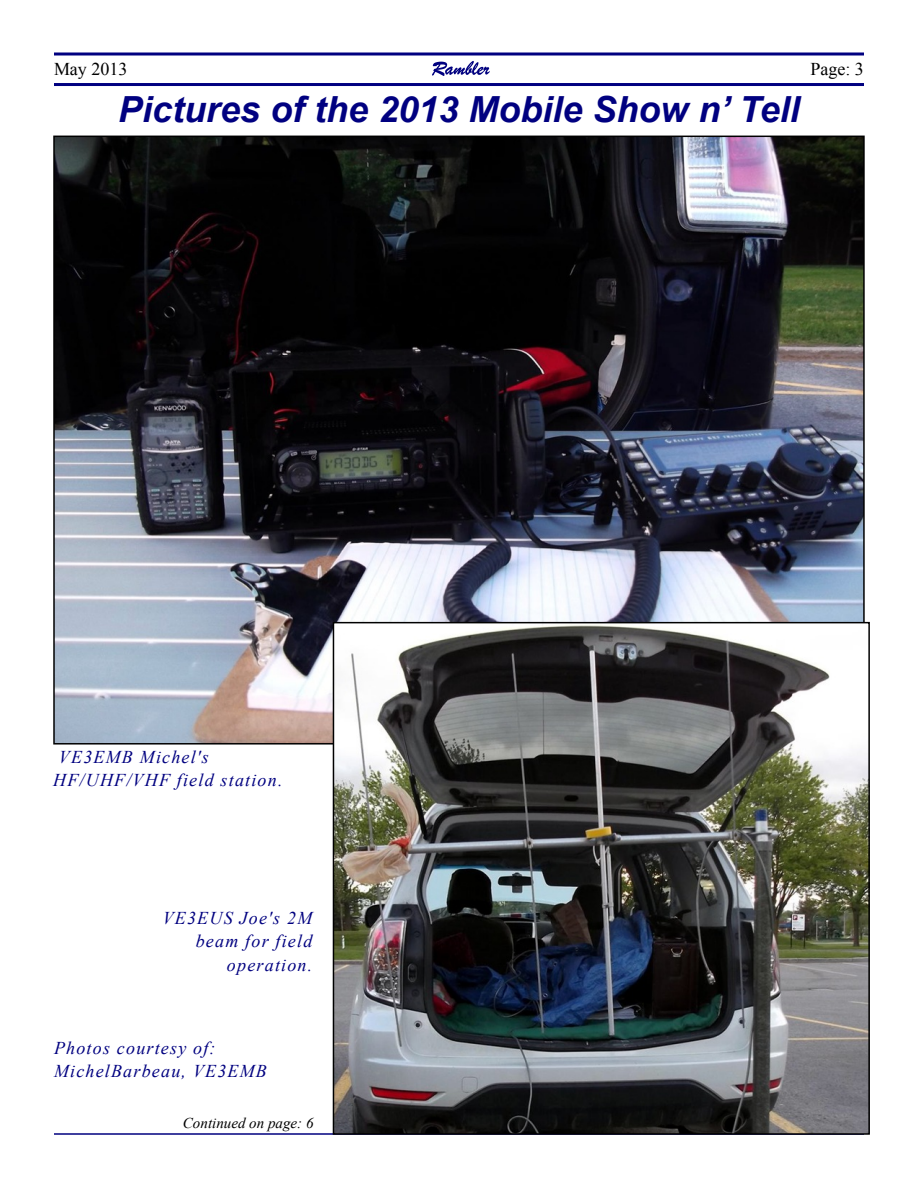
<style>
.page{position:relative;width:918px;height:1188px;background:#fff}
.page>*{position:absolute;margin:0;border:0;box-sizing:border-box;transform-origin:0 0}
.t1{font:italic 700 36px "Arial";color:#000080}
.t2{font:italic 18px/23.9px "Times New Roman";letter-spacing:.065em;color:#000080}
.t3{font:18px "Times New Roman";color:#000}
.t4{font:italic 15px "Times New Roman";color:#000}
</style>
<div class="page">
<svg style="left:54px;top:52px;width:810px;height:4px;background:#3f3f9f"></svg>
<hr style="left:54px;top:83px;width:810px;height:3px;background:#000080">
<svg style="left:432px;top:61px;width:58px;height:15px"></svg>
<hr style="left:54px;top:1133px;width:810px;height:2px;background:#00007f">
<img style="left:56px;top:139px;width:806px;height:603px">
<img style="left:336px;top:625px;width:531px;height:507px">
<div style="left:333px;top:622px;width:537px;height:513px;border:2px solid #000"></div>
<p class="t3" style="left:54px;top:62px;width:75px">May 2013</p>
<p class="t3" style="left:810px;top:62px;width:55px">Page: 3</p>
<h1 class="t1" style="left:118px;top:95px;width:683px">Pictures of the 2013 Mobile Show n’ Tell</h1>
<p class="t2" style="left:53px;top:746px;width:231px;text-indent:6px">VE3EMB Michel's<br>HF/UHF/VHF field station.</p>
<p class="t2" style="left:163px;top:907px;width:151px;text-align:right">VE3EUS Joe's 2M beam for field operation.</p>
<p class="t2" style="left:54px;top:1037px;width:214px">Photos courtesy of:<br>MichelBarbeau, VE3EMB</p>
<p class="t4" style="left:183px;top:1118px;width:132px">Continued on page: 6</p>
</div>
